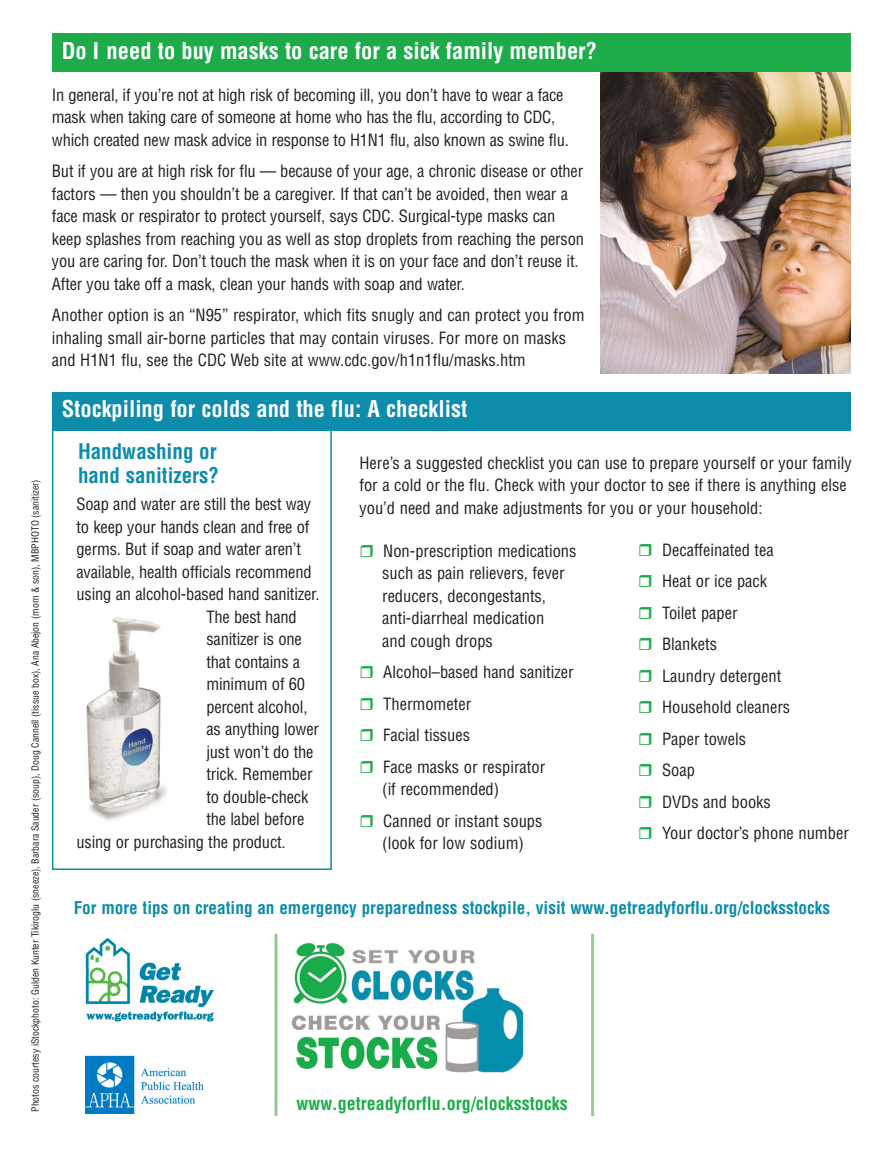
<style>
.page{position:relative;width:891px;height:1161px;background:#fff}
.page>*{position:absolute;margin:0;border:0;box-sizing:border-box;transform-origin:0 0}
.t1{font:700 condensed 22.5px "Helvetica";color:#fff}
.t2{font:700 condensed 21px/24px "Helvetica";color:#0d8cac}
.t3{font:700 condensed 18px "Helvetica";color:#1eac4b}
.t4{font:700 condensed 17.25px "Helvetica";color:#0d8cac}
.t5{font:condensed 16.5px/22.5px "Helvetica";letter-spacing:-.01em;color:#231f20}
.t6{font:condensed 9.75px "Helvetica";color:#231f20}
</style>
<div class="page">
<div style="left:52px;top:419px;width:280px;height:451px;border:2px solid #0d8cac"></div>
<img style="left:601px;top:72px;width:250px;height:302px">
<div style="left:52px;top:34px;width:799px;height:38px;background:#1eac4b"></div>
<img style="left:86px;top:939px;width:128px;height:175px">
<img style="left:291px;top:942px;width:233px;height:131px">
<hr style="left:274px;top:934px;width:3px;height:182px;background:#95ca92">
<hr style="left:591px;top:934px;width:3px;height:182px;background:#95ca92">
<div style="left:52px;top:392px;width:799px;height:38px;background:#0d8cac"></div>
<img style="left:86px;top:617px;width:81px;height:204px">
<h1 class="t1" style="left:62px;top:42px;width:537px">Do I need to buy masks to care for a sick family member?</h1>
<p class="t5" style="left:52px;top:85px;width:518px">In general, if you’re not at high risk of becoming ill, you don’t have to wear a face mask when taking care of someone at home who has the flu, according to CDC, which created new mask advice in response to H1N1 flu, also known as swine flu.</p>
<p class="t5" style="left:52px;top:161px;width:534px">But if you are at high risk for flu — because of your age, a chronic disease or other factors — then you shouldn’t be a caregiver. If that can’t be avoided, then wear a face mask or respirator to protect yourself, says CDC. Surgical-type masks can keep splashes from reaching you as well as stop droplets from reaching the person you are caring for. Don’t touch the mask when it is on your face and don’t reuse it.<br>After you take off a mask, clean your hands with soap and water.</p>
<p class="t5" style="left:52px;top:305px;width:534px">Another option is an “N95” respirator, which fits snugly and can protect you from inhaling small air-borne particles that may contain viruses. For more on masks and H1N1 flu, see the CDC Web site at www.cdc.gov/h1n1flu/masks.htm</p>
<p class="t6" style="left:31px;top:1112px;width:634px;rotate:-90deg">Photos courtesy iStockphoto: Gulden Kunter Tikiroglu (sneeze), Barbara Sauder (soup), Doug Cannell (tissue box), Ana Abejon (mom &amp; son), MBPHOTO (sanitizer)</p>
<h1 class="t1" style="left:62px;top:401px;width:407px">Stockpiling for colds and the flu: A checklist</h1>
<p class="t2" style="left:78px;top:441px;width:143px">Handwashing or hand sanitizers?</p>
<p class="t5" style="left:76px;top:494px;width:236px">Soap and water are still the best way</p>
<p class="t5" style="left:76px;top:517px;width:235px">to keep your hands clean and free of</p>
<p class="t5" style="left:76px;top:539px;width:226px">germs. But if soap and water aren’t</p>
<p class="t5" style="left:76px;top:562px;width:237px">available, health officials recommend</p>
<p class="t5" style="left:76px;top:584px;width:245px">using an alcohol-based hand sanitizer.</p>
<p class="t5" style="left:206px;top:607px;width:92px">The best hand</p>
<p class="t5" style="left:206px;top:629px;width:97px">sanitizer is one</p>
<p class="t5" style="left:206px;top:652px;width:95px">that contains a</p>
<p class="t5" style="left:206px;top:674px;width:100px">minimum of 60</p>
<p class="t5" style="left:206px;top:697px;width:103px">percent alcohol,</p>
<p class="t5" style="left:206px;top:719px;width:114px">as anything lower</p>
<p class="t5" style="left:206px;top:742px;width:109px">just won’t do the</p>
<p class="t5" style="left:206px;top:764px;width:108px">trick. Remember</p>
<p class="t5" style="left:206px;top:787px;width:104px">to double-check</p>
<p class="t5" style="left:206px;top:809px;width:100px">the label before</p>
<p class="t5" style="left:76px;top:832px;width:211px">using or purchasing the product.</p>
<p class="t5" style="left:359px;top:453px;width:494px">Here’s a suggested checklist you can use to prepare yourself or your family for a cold or the flu. Check with your doctor to see if there is anything else you’d need and make adjustments for you or your household:</p>
<p class="t5" style="left:382px;top:541px;width:196px">Non-prescription medications such as pain relievers, fever reducers, decongestants, anti-diarrheal medication<br>and cough drops</p>
<p class="t5" style="left:383px;top:658px;width:192px;line-height:31.5px">Alcohol–based hand sanitizer<br>Thermometer<br>Facial tissues<br>Face masks or respirator</p>
<p class="t5" style="left:382px;top:775px;width:162px;line-height:31.5px">(if recommended)<br>Canned or instant soups</p>
<p class="t5" style="left:382px;top:833px;width:143px">(look for low sodium)</p>
<p class="t5" style="left:662px;top:535px;width:188px;line-height:31.5px">Decaffeinated tea<br>Heat or ice pack<br>Toilet paper<br>Blankets<br>Laundry detergent<br>Household cleaners<br>Paper towels<br>Soap<br>DVDs and books<br>Your doctor’s phone number</p>
<p class="t4" style="left:74px;top:901px;width:758px">For more tips on creating an emergency preparedness stockpile, visit www.getreadyforflu.org/clocksstocks</p>
<p class="t3" style="left:297px;top:1097px;width:273px">www.getreadyforflu.org/clocksstocks</p>
</div>
